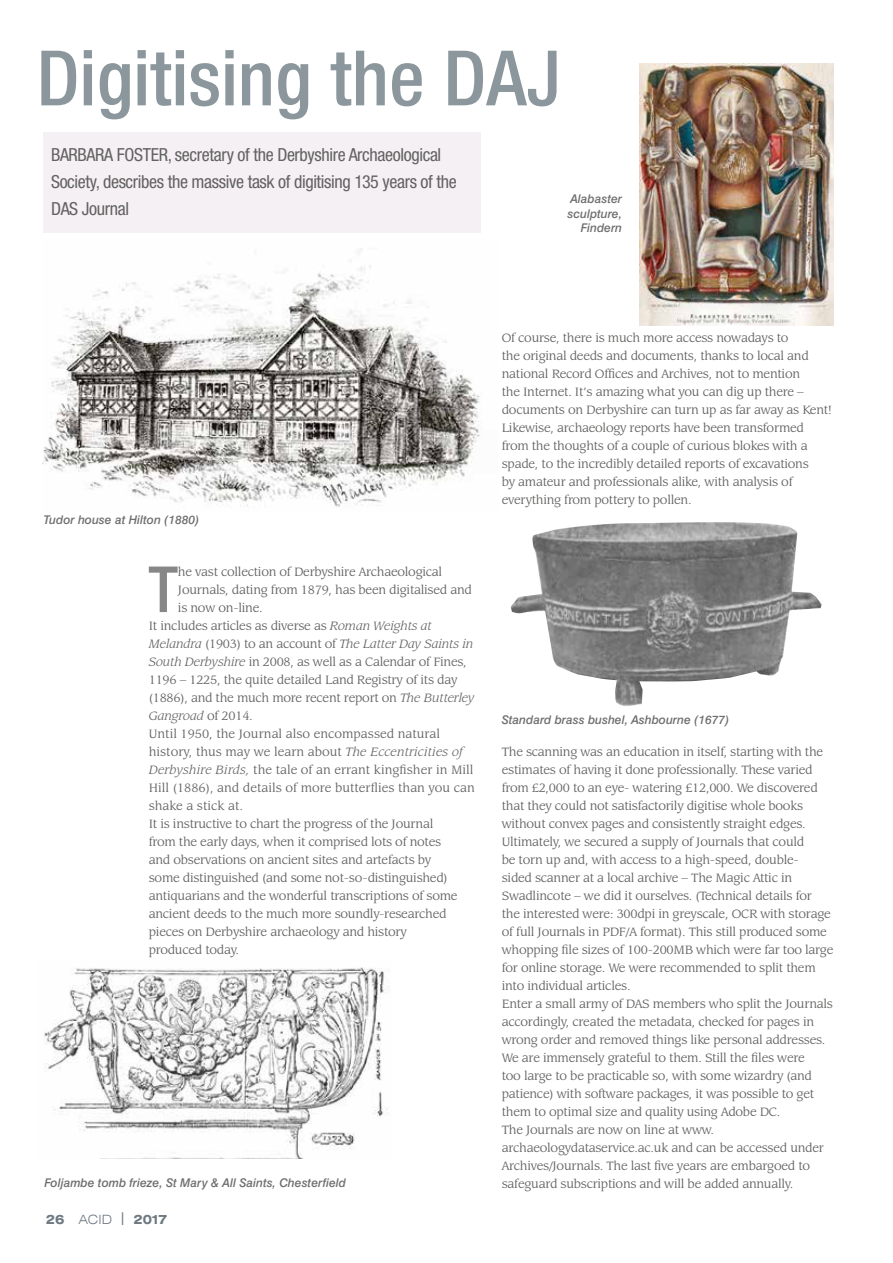
<style>
.page{position:relative;width:893px;height:1263px;background:#fff}
.page>*{position:absolute;margin:0;border:0;box-sizing:border-box;transform-origin:0 0}
.t1{font:500 condensed 76.5px "Helvetica Neue";color:#8b979d}
.t2{font:500 condensed 63.75px "Helvetica Neue";color:#868786}
.t3{font:condensed 18px/27px "Helvetica Neue";letter-spacing:-.02em;color:#626261}
.t4{font:13.35px/18px "Leawood IT Cby BT";letter-spacing:-.02em;color:#626261}
.t5{font:13.35px "Leawood IT Cby BT";color:#626261}
.t6{font:italic 13.35px "Leawood IT Cby BT";letter-spacing:-.02em;color:#626261}
.t7{font:700 expanded 12.75px "Swiss 721 BT";letter-spacing:-.05em;color:#6e7981}
.t8{font:italic 500 12px/14.4px "Swiss 721 BT";color:#6e6e6e;text-align:right}
.s1{font-style:italic}
.s2{font-style:normal}
.s3{font-weight:300}
.s4{font-family:"Lubalin Graph IT Cby BT";font-weight:500;font-stretch:normal}
</style>
<div class="page">
<img style="left:511px;top:522px;width:311px;height:184px">
<img style="left:43px;top:248px;width:437px;height:259px">
<img style="left:639px;top:64px;width:194px;height:261px">
<img style="left:44px;top:967px;width:346px;height:192px">
<div style="left:43px;top:132px;width:437px;height:100px;background:#f5f0f4"></div>
<h1 class="t1" style="left:37px;top:33px;width:525px">Digitising the DAJ</h1>
<h3 class="t3" style="left:51px;top:141px;width:407px">BARBARA FOSTER, secretary of the Derbyshire Archaeological<br>Society, describes the massive task of digitising 135 years of the<br>DAS Journal</h3>
<p class="t8" style="left:567px;top:192px;width:56px">Alabaster sculpture,<br>Findern</p>
<p class="t8" style="left:44px;top:513px;width:157px">Tudor house at Hilton (1880)</p>
<h2 class="t2" style="left:148px;top:551px;width:31px">T</h2>
<p class="t4" style="left:178px;top:563px;width:266px">he vast collection of Derbyshire Archaeological</p>
<p class="t4" style="left:178px;top:581px;width:295px">Journals, dating from 1879, has been digitalised and</p>
<p class="t4" style="left:178px;top:599px;width:86px">is now on-line.</p>
<p class="t4" style="left:149px;top:617px;width:285px">It includes articles as diverse as <span class="s1">Roman Weights at</span></p>
<p class="t6" style="left:149px;top:636px;width:326px">Melandra <span class="s2">(1903) to an account of</span> The Latter Day Saints in</p>
<p class="t4" style="left:149px;top:653px;width:320px"><span class="s1">South Derbyshire</span> in 2008, as well as a Calendar of Fines,</p>
<p class="t4" style="left:149px;top:671px;width:310px">1196 – 1225, the quite detailed Land Registry of its day</p>
<p class="t4" style="left:149px;top:689px;width:327px">(1886), and the much more recent report on <span class="s1">The Butterley</span></p>
<p class="t6" style="left:149px;top:708px;width:106px">Gangroad <span class="s2">of 2014.</span></p>
<p class="t5" style="left:149px;top:726px;width:293px">Until 1950, the Journal also encompassed natural</p>
<p class="t5" style="left:149px;top:744px;width:316px">history, thus may we learn about <span class="s1">The Eccentricities of</span></p>
<p class="t5" style="left:149px;top:762px;width:326px"><span class="s1">Derbyshire Birds,</span> the tale of an errant kingfisher in Mill</p>
<p class="t5" style="left:149px;top:780px;width:327px">Hill (1886), and details of more butterflies than you can</p>
<p class="t5" style="left:149px;top:798px;width:96px">shake a stick at.</p>
<p class="t4" style="left:149px;top:815px;width:286px">It is instructive to chart the progress of the Journal</p>
<p class="t4" style="left:149px;top:833px;width:294px">from the early days, when it comprised lots of notes</p>
<p class="t4" style="left:149px;top:851px;width:284px">and observations on ancient sites and artefacts by</p>
<p class="t4" style="left:149px;top:869px;width:300px">some distinguished (and some not-so-distinguished)</p>
<p class="t4" style="left:149px;top:887px;width:310px">antiquarians and the wonderful transcriptions of some</p>
<p class="t4" style="left:149px;top:905px;width:299px">ancient deeds to the much more soundly-researched</p>
<p class="t4" style="left:149px;top:923px;width:260px">pieces on Derbyshire archaeology and history</p>
<p class="t4" style="left:149px;top:941px;width:92px">produced today.</p>
<p class="t8" style="left:44px;top:1176px;width:303px">Foljambe tomb frieze, St Mary &amp; All Saints, Chesterfield</p>
<p class="t7" style="left:46px;top:1211px;width:123px">26 <span class="s3">ACID</span> <span class="s4">|</span> 2017</p>
<p class="t4" style="left:502px;top:329px;width:331px">Of course, there is much more access nowadays to<br>the original deeds and documents, thanks to local and national Record Offices and Archives, not to mention<br>the Internet. It’s amazing what you can dig up there – documents on Derbyshire can turn up as far away as Kent!<br>Likewise, archaeology reports have been transformed from the thoughts of a couple of curious blokes with a spade, to the incredibly detailed reports of excavations<br>by amateur and professionals alike, with analysis of everything from pottery to pollen.</p>
<p class="t8" style="left:502px;top:713px;width:229px">Standard brass bushel, Ashbourne (1677)</p>
<p class="t4" style="left:502px;top:743px;width:333px">The scanning was an education in itself, starting with the estimates of having it done professionally. These varied from £2,000 to an eye- watering £12,000. We discovered that they could not satisfactorily digitise whole books without convex pages and consistently straight edges.<br>Ultimately, we secured a supply of Journals that could<br>be torn up and, with access to a high-speed, double-<br>sided scanner at a local archive – The Magic Attic in Swadlincote – we did it ourselves. (Technical details for the interested were: 300dpi in greyscale, OCR with storage of full Journals in PDF/A format). This still produced some whopping file sizes of 100-200MB which were far too large for online storage. We were recommended to split them into individual articles.<br>Enter a small army of DAS members who split the Journals accordingly, created the metadata, checked for pages in wrong order and removed things like personal addresses.<br>We are immensely grateful to them. Still the files were<br>too large to be practicable so, with some wizardry (and patience) with software packages, it was possible to get them to optimal size and quality using Adobe DC.<br>The Journals are now on line at www. archaeologydataservice.ac.uk and can be accessed under Archives/Journals. The last five years are embargoed to safeguard subscriptions and will be added annually.</p>
</div>
